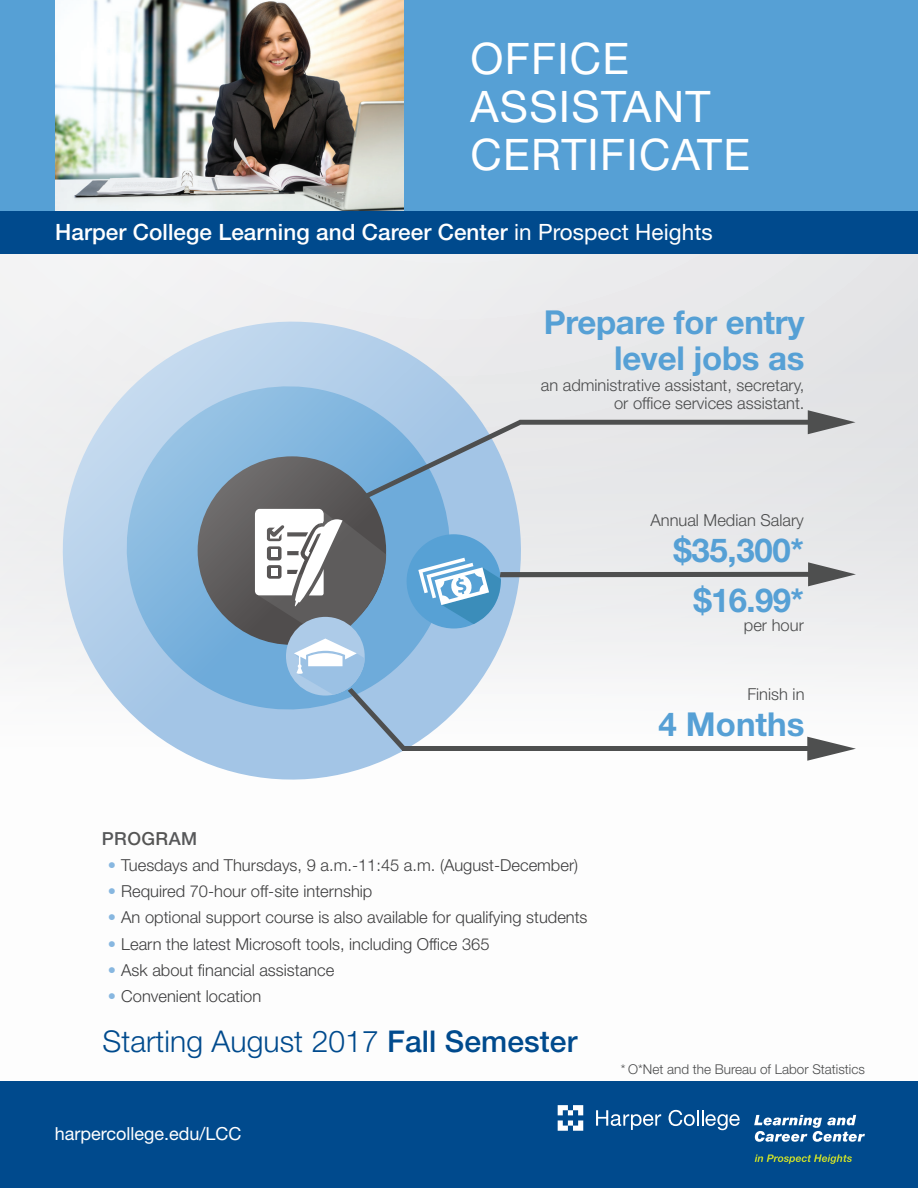
<style>
.page{position:relative;width:918px;height:1188px;background:#fff}
.page>*{position:absolute;margin:0;border:0;box-sizing:border-box;transform-origin:0 0}
.t1{font:43.5px "Helvetica Neue LT Std";letter-spacing:.03em;color:#fff}
.chart_text{font:700 33px/36px "Helvetica Neue LT Std";letter-spacing:-.01em;color:#56a0d5;text-align:right}
.t2{font:300 30px "Helvetica Neue LT Std";letter-spacing:.005em;color:#004a8d}
.t3{font:500 22.5px "Helvetica Neue LT Std";letter-spacing:.005em;color:#fff}
.t4{font:18px "Helvetica Neue LT Std";color:#fff}
.subtitle{font:500 18px "Helvetica Neue LT Std";letter-spacing:.025em;color:#57585a}
.t5{font:300 16.5px "Helvetica Neue LT Std";color:#3e3e3f}
.chart_text-2{font:300 16.5px/18px "Helvetica Neue LT Std";color:#4b4c4d;text-align:right}
.main_text{font:300 13.5px "Helvetica Neue LT Std";color:#4b4c4d}
.s1{font-weight:400}
.s2{color:#555554}
.s3{color:#87b7e0}
.s4{font-weight:500}
</style>
<div class="page">
<div style="left:0;top:1081px;width:918px;height:107px;background:#004a8d"></div>
<div style="left:0;top:0;width:918px;height:254px;background:#004a8d"></div>
<div style="left:0;top:0;width:918px;height:210px;background:#56a0d5"></div>
<img style="left:55px;top:0;width:348px;height:210px">
<svg style="left:0;top:254px;width:918px;height:526px"></svg>
<svg style="left:755px;top:1154px;width:97px;height:10px"></svg>
<svg style="left:596px;top:1110px;width:65px;height:20px"></svg>
<svg style="left:669px;top:1110px;width:71px;height:20px"></svg>
<svg style="left:558px;top:1105px;width:25px;height:26px"></svg>
<svg style="left:754px;top:1115px;width:111px;height:27px"></svg>
<p class="t1" style="left:470px;top:33px;width:160px">OFFICE</p>
<p class="t1" style="left:470px;top:81px;width:241px">ASSISTANT</p>
<p class="t1" style="left:470px;top:129px;width:281px">CERTIFICATE</p>
<p class="t3" style="left:55px;top:219px;width:659px">Harper College Learning and Career Center <span class="s1">in Prospect Heights</span></p>
<p class="chart_text" style="left:544px;top:304px;width:262px">Prepare for entry level jobs as</p>
<p class="chart_text-2" style="left:541px;top:376px;width:265px">an administrative assistant, secretary, or office services assistant.</p>
<p class="chart_text-2" style="left:650px;top:511px;width:155px">Annual Median Salary</p>
<p class="chart_text" style="left:673px;top:532px;width:132px">$35,300*</p>
<p class="chart_text" style="left:693px;top:581px;width:112px">$16.99*</p>
<p class="chart_text-2" style="left:744px;top:616px;width:61px">per hour</p>
<p class="chart_text-2" style="left:747px;top:685px;width:59px">Finish in</p>
<p class="chart_text" style="left:658px;top:706px;width:148px">4 Months</p>
<p class="subtitle" style="left:102px;top:828px;width:97px">PR<span class="s2">OGR</span>AM</p>
<p class="t5" style="left:108px;top:855px;width:472px"><span class="s3">•</span> Tuesdays and Thursdays, 9 a.m.-11:45 a.m. (August-December)</p>
<p class="t5" style="left:108px;top:881px;width:266px"><span class="s3">•</span> Required 70-hour off-site internship</p>
<p class="t5" style="left:108px;top:908px;width:481px"><span class="s3">•</span> An optional support course is also available for qualifying students</p>
<p class="t5" style="left:108px;top:934px;width:383px"><span class="s3">•</span> Learn the latest Microsoft tools, including Office 365</p>
<p class="t5" style="left:108px;top:960px;width:228px"><span class="s3">•</span> Ask about financial assistance</p>
<p class="t5" style="left:108px;top:986px;width:155px"><span class="s3">•</span> Convenient location</p>
<p class="t2" style="left:102px;top:1023px;width:476px">Starting August 2017 <span class="s4">Fall Semester</span></p>
<p class="t4" style="left:55px;top:1123px;width:188px">harpercollege.edu/LCC</p>
<p class="main_text" style="left:621px;top:1061px;width:246px">* O*Net and the Bureau of Labor Statistics</p>
</div>
